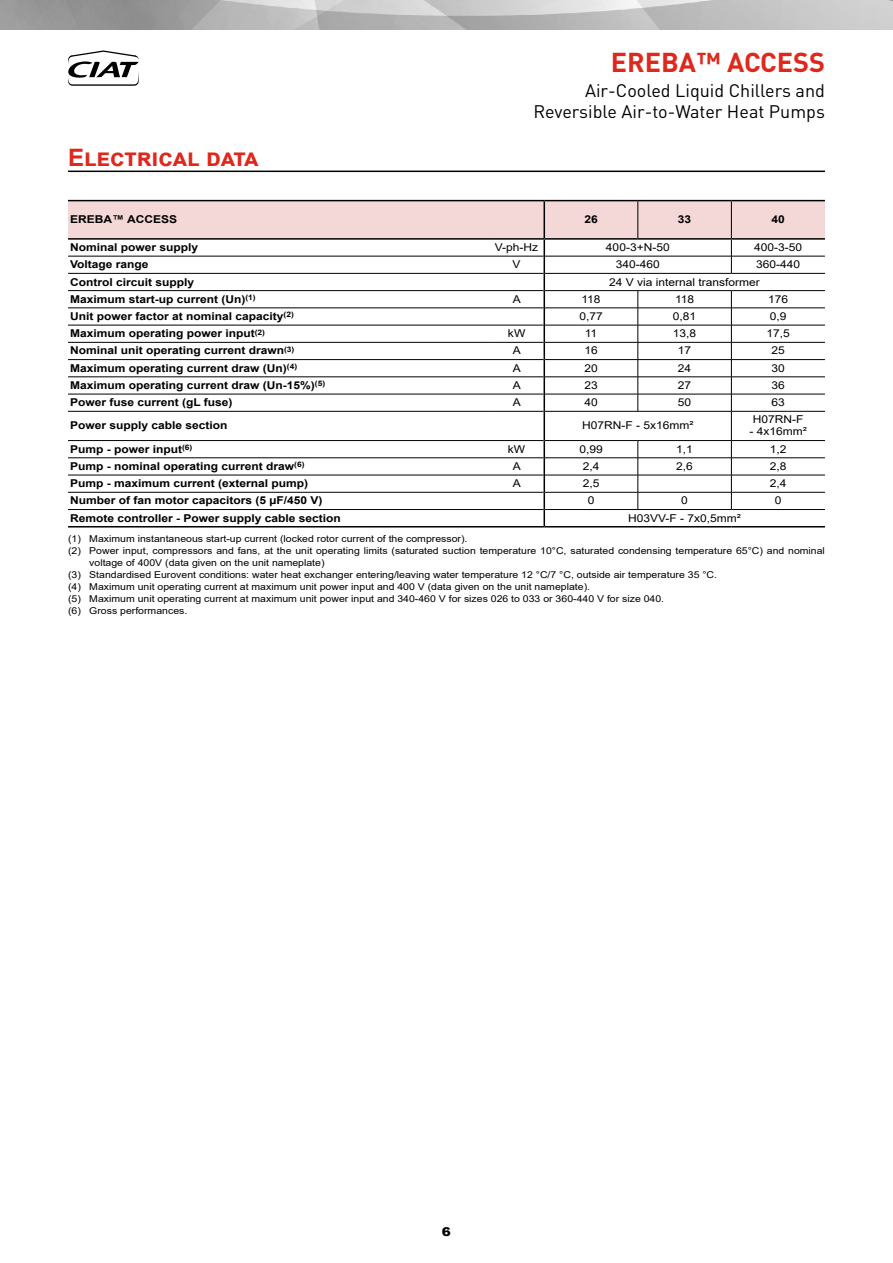
<style>
.page{position:relative;width:893px;height:1263px;background:#fff}
.page>*{position:absolute;margin:0;border:0;box-sizing:border-box;transform-origin:0 0}
.t1{font:700 27px "DIN Pro";color:#df271c}
.t2{font:700 24px "Arial";color:#df271c}
.t3{font:18px/21.6px "DIN Pro";color:#000;text-align:right}
.t4{font:900 12.15px "Arial";color:#000;scale:1.11 1}
.t5{font:700 10.8px "Arial";color:#000;scale:1.11 1}
.t6{font:10.8px "Arial";color:#000;scale:1.11 1}
.t7{font:9.45px "Arial";color:#000;scale:1.11 1}
</style>
<div class="page">
<img style="left:0;top:0;width:893px;height:30px">
<svg style="left:68px;top:50px;width:71px;height:36px"></svg>
<svg style="left:68px;top:201px;width:757px;height:325px"></svg>
<hr style="left:68px;top:238px;width:421px;height:2px;background:#000">
<hr style="left:489px;top:238px;width:55px;height:2px;background:#000">
<hr style="left:544px;top:238px;width:94px;height:2px;background:#000">
<hr style="left:638px;top:238px;width:93px;height:2px;background:#000">
<hr style="left:731px;top:238px;width:94px;height:2px;background:#000">
<hr style="left:68px;top:200px;width:421px;height:1px;background:#000">
<hr style="left:489px;top:200px;width:55px;height:1px;background:#000">
<hr style="left:544px;top:200px;width:94px;height:1px;background:#000">
<hr style="left:638px;top:200px;width:93px;height:1px;background:#000">
<hr style="left:731px;top:200px;width:94px;height:1px;background:#000">
<hr style="left:68px;top:526px;width:421px;height:1px;background:#000">
<hr style="left:489px;top:526px;width:55px;height:1px;background:#000">
<hr style="left:544px;top:526px;width:94px;height:1px;background:#000">
<hr style="left:638px;top:526px;width:93px;height:1px;background:#000">
<hr style="left:731px;top:526px;width:94px;height:1px;background:#000">
<hr style="left:68px;top:171px;width:757px;height:1px;background:#000">
<h1 class="t1" style="left:611px;top:44px;width:216px">EREBA™ ACCESS</h1>
<h2 class="t2" style="left:68px;top:141px;width:191px">Electrical data</h2>
<h3 class="t3" style="left:533px;top:79px;width:293px">Air-Cooled Liquid Chillers and<br>Reversible Air-to-Water Heat Pumps</h3>
<p class="t5" style="left:70px;top:212px;width:98px">EREBA™ ACCESS</p>
<p class="t5" style="left:584px;top:212px;width:14px">26</p>
<p class="t5" style="left:678px;top:212px;width:14px">33</p>
<p class="t5" style="left:771px;top:212px;width:14px">40</p>
<p class="t5" style="left:70px;top:240px;width:117px">Nominal power supply</p>
<p class="t6" style="left:495px;top:240px;width:41px">V-ph-Hz</p>
<p class="t6" style="left:606px;top:240px;width:59px">400-3+N-50</p>
<p class="t6" style="left:754px;top:240px;width:45px">400-3-50</p>
<p class="t5" style="left:70px;top:257px;width:72px">Voltage range</p>
<p class="t6" style="left:513px;top:257px;width:9px">V</p>
<p class="t6" style="left:616px;top:257px;width:41px">340-460</p>
<p class="t6" style="left:756px;top:257px;width:41px">360-440</p>
<p class="t5" style="left:70px;top:274px;width:113px">Control circuit supply</p>
<p class="t6" style="left:609px;top:274px;width:137px">24 V via internal transformer</p>
<p class="t5" style="left:70px;top:291px;width:169px">Maximum start-up current (Un)<sup>(1)</sup></p>
<p class="t6" style="left:513px;top:291px;width:9px">A</p>
<p class="t6" style="left:581px;top:291px;width:19px">118</p>
<p class="t6" style="left:675px;top:291px;width:19px">118</p>
<p class="t6" style="left:768px;top:291px;width:20px">176</p>
<p class="t5" style="left:70px;top:309px;width:203px">Unit power factor at nominal capacity<sup>(2)</sup></p>
<p class="t6" style="left:579px;top:309px;width:23px">0,77</p>
<p class="t6" style="left:673px;top:309px;width:23px">0,81</p>
<p class="t6" style="left:770px;top:309px;width:17px">0,9</p>
<p class="t5" style="left:70px;top:326px;width:177px">Maximum operating power input<sup>(2)</sup></p>
<p class="t6" style="left:508px;top:326px;width:17px">kW</p>
<p class="t6" style="left:585px;top:326px;width:13px">11</p>
<p class="t6" style="left:673px;top:326px;width:23px">13,8</p>
<p class="t6" style="left:766px;top:326px;width:23px">17,5</p>
<p class="t5" style="left:70px;top:343px;width:204px">Nominal unit operating current drawn<sup>(3)</sup></p>
<p class="t6" style="left:513px;top:343px;width:9px">A</p>
<p class="t6" style="left:584px;top:343px;width:14px">16</p>
<p class="t6" style="left:678px;top:343px;width:14px">17</p>
<p class="t6" style="left:771px;top:343px;width:14px">25</p>
<p class="t5" style="left:70px;top:360px;width:206px">Maximum operating current draw (Un)<sup>(4)</sup></p>
<p class="t6" style="left:513px;top:360px;width:9px">A</p>
<p class="t6" style="left:584px;top:360px;width:14px">20</p>
<p class="t6" style="left:678px;top:360px;width:14px">24</p>
<p class="t6" style="left:771px;top:360px;width:14px">30</p>
<p class="t5" style="left:70px;top:378px;width:231px">Maximum operating current draw (Un-15%)<sup>(5)</sup></p>
<p class="t6" style="left:513px;top:378px;width:9px">A</p>
<p class="t6" style="left:584px;top:378px;width:14px">23</p>
<p class="t6" style="left:678px;top:378px;width:14px">27</p>
<p class="t6" style="left:771px;top:378px;width:14px">36</p>
<p class="t5" style="left:70px;top:395px;width:148px">Power fuse current (gL fuse)</p>
<p class="t6" style="left:513px;top:395px;width:9px">A</p>
<p class="t6" style="left:584px;top:395px;width:14px">40</p>
<p class="t6" style="left:678px;top:395px;width:14px">50</p>
<p class="t6" style="left:771px;top:395px;width:14px">63</p>
<p class="t5" style="left:70px;top:418px;width:143px">Power supply cable section</p>
<p class="t6" style="left:582px;top:418px;width:102px">H07RN-F - 5x16mm²</p>
<p class="t6" style="left:753px;top:412px;width:47px">H07RN-F</p>
<p class="t6" style="left:749px;top:424px;width:53px">- 4x16mm²</p>
<p class="t5" style="left:70px;top:441px;width:112px">Pump - power input<sup>(6)</sup></p>
<p class="t6" style="left:508px;top:441px;width:17px">kW</p>
<p class="t6" style="left:579px;top:441px;width:23px">0,99</p>
<p class="t6" style="left:676px;top:441px;width:17px">1,1</p>
<p class="t6" style="left:770px;top:441px;width:17px">1,2</p>
<p class="t5" style="left:70px;top:458px;width:213px">Pump - nominal operating current draw<sup>(6)</sup></p>
<p class="t6" style="left:513px;top:459px;width:9px">A</p>
<p class="t6" style="left:583px;top:459px;width:17px">2,4</p>
<p class="t6" style="left:676px;top:459px;width:17px">2,6</p>
<p class="t6" style="left:770px;top:459px;width:17px">2,8</p>
<p class="t5" style="left:70px;top:476px;width:216px">Pump - maximum current (external pump)</p>
<p class="t6" style="left:513px;top:476px;width:9px">A</p>
<p class="t6" style="left:583px;top:476px;width:17px">2,5</p>
<p class="t6" style="left:770px;top:476px;width:17px">2,4</p>
<p class="t5" style="left:70px;top:493px;width:229px">Number of fan motor capacitors (5 µF/450 V)</p>
<p class="t6" style="left:588px;top:493px;width:8px">0</p>
<p class="t6" style="left:681px;top:493px;width:8px">0</p>
<p class="t6" style="left:775px;top:493px;width:8px">0</p>
<p class="t5" style="left:70px;top:510px;width:245px">Remote controller - Power supply cable section</p>
<p class="t6" style="left:628px;top:510px;width:103px">H03VV-F - 7x0,5mm²</p>
<p class="t7" style="left:68px;top:532px;width:361px">(1) Maximum instantaneous start-up current (locked rotor current of the compressor).</p>
<p class="t7" style="left:68px;top:544px;width:683px">(2) Power input, compressors and fans, at the unit operating limits (saturated suction temperature 10°C, saturated condensing temperature 65°C) and nominal</p>
<p class="t7" style="left:89px;top:556px;width:213px">voltage of 400V (data given on the unit nameplate)</p>
<p class="t7" style="left:68px;top:568px;width:586px">(3) Standardised Eurovent conditions: water heat exchanger entering/leaving water temperature 12 °C/7 °C, outside air temperature 35 °C.</p>
<p class="t7" style="left:68px;top:580px;width:472px">(4) Maximum unit operating current at maximum unit power input and 400 V (data given on the unit nameplate).</p>
<p class="t7" style="left:68px;top:592px;width:539px">(5) Maximum unit operating current at maximum unit power input and 340-460 V for sizes 026 to 033 or 360-440 V for size 040.</p>
<p class="t7" style="left:68px;top:604px;width:109px">(6) Gross performances.</p>
<p class="t4" style="left:442px;top:1223px;width:10px">6</p>
</div>
